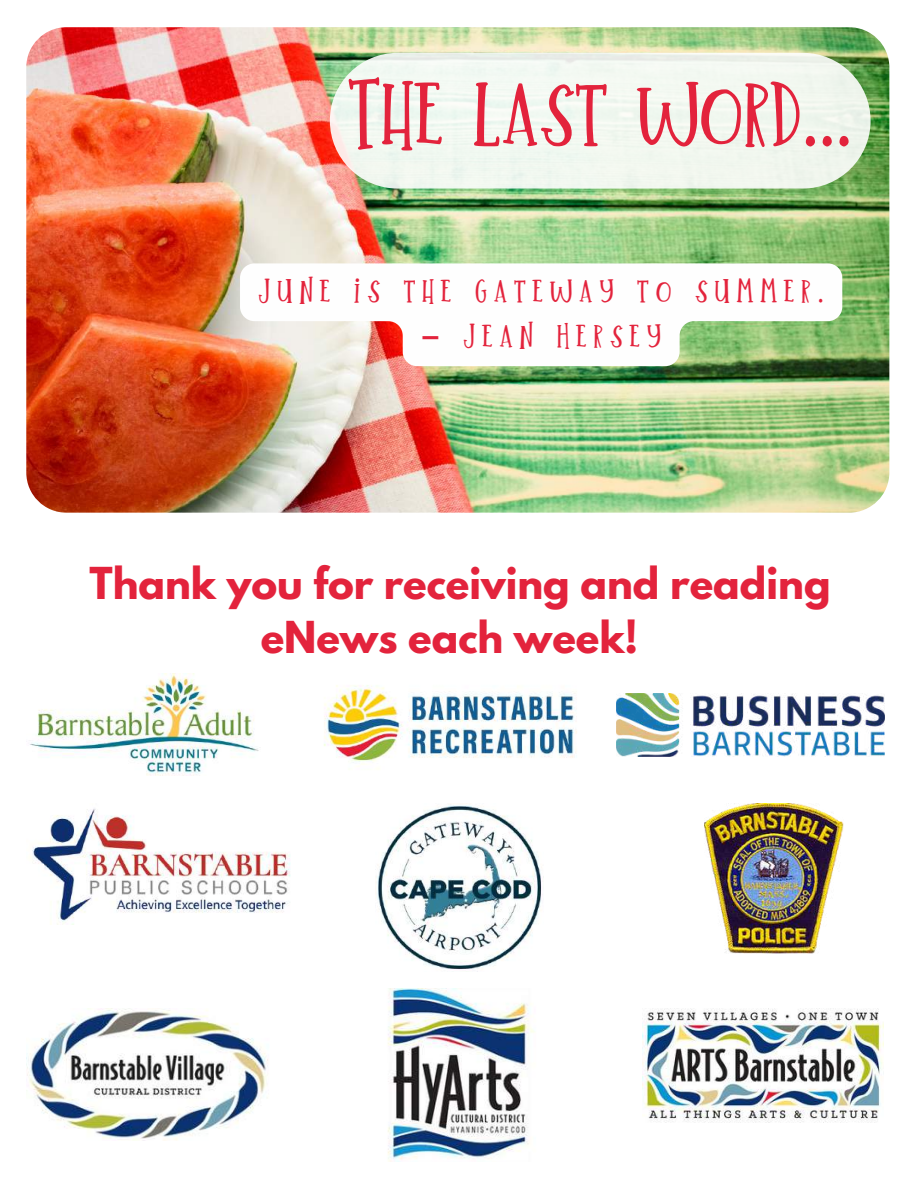
<style>
.page{position:relative;width:918px;height:1188px;background:#fff}
.page>*{position:absolute;margin:0;border:0;box-sizing:border-box;transform-origin:0 0}
.t1{font:105px "Little Summer";color:#e3233c}
.t2{font:700 39px/54px "League Spartan";color:#e3233c;text-align:center}
.t3{font:37.5px "Little Summer";letter-spacing:.18em;color:#e3233c}
.s1{font-family:"Noto Sans Gurmukhi"}
</style>
<div class="page">
<img style="left:30px;top:674px;width:229px;height:102px">
<img style="left:642px;top:1008px;width:241px;height:115px">
<img style="left:30px;top:808px;width:261px;height:116px">
<img style="left:387px;top:989px;width:148px;height:172px">
<img style="left:27px;top:1008px;width:241px;height:133px">
<img style="left:375px;top:805px;width:168px;height:165px">
<img style="left:704px;top:804px;width:140px;height:149px">
<img style="left:324px;top:685px;width:253px;height:84px">
<img style="left:617px;top:693px;width:268px;height:63px">
<img style="left:26px;top:27px;width:863px;height:486px;border-radius:40px">
<div style="left:330px;top:53px;width:541px;height:136px;background:#f1f8f0;border-radius:68px"></div>
<svg style="left:240px;top:263px;width:602px;height:103px"></svg>
<h1 class="t1" style="left:348px;top:60px;width:506px">The last word...</h1>
<p class="t3" style="left:258px;top:271px;width:567px">June is the gateway to summer.</p>
<p class="t3" style="left:421px;top:316px;width:241px"><span class="s1">–</span> Jean Hersey</p>
<p class="t2" style="left:90px;top:561px;width:743px">Thank you for receiving and reading eNews each week!</p>
</div>
